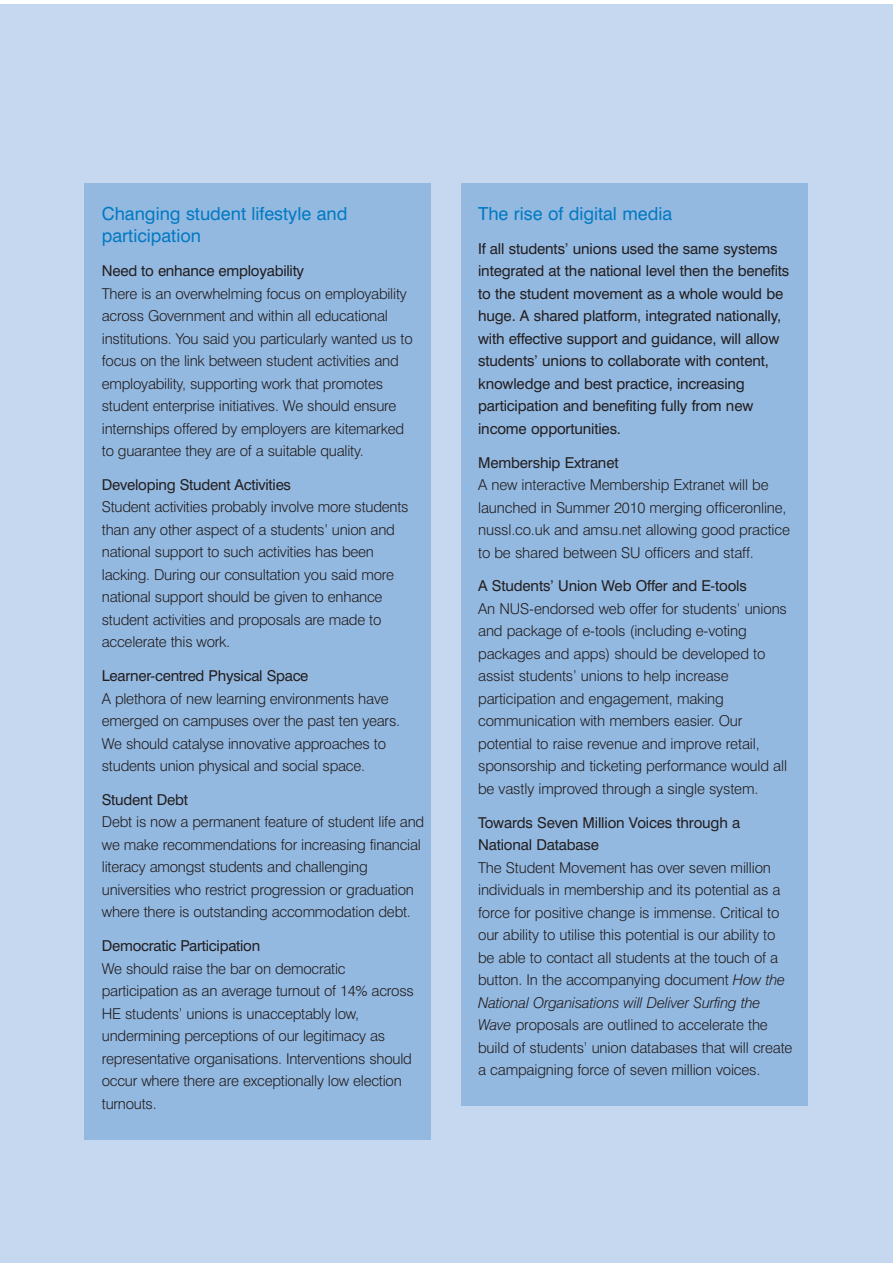
<style>
.page{position:relative;width:893px;height:1263px;background:#fff}
.page>*{position:absolute;margin:0;border:0;box-sizing:border-box;transform-origin:0 0}
.t1{font:18px/22.5px "Swiss 721 BT";color:#0079c2}
.t2{font:300 15px/22.5px "Swiss 721 BT";letter-spacing:-.015em;color:#231f20}
.t3{font:15px/22.5px "Swiss 721 BT";letter-spacing:-.01em;color:#231f20}
.s1{font-style:italic}
</style>
<div class="page">
<div style="left:0;top:4px;width:893px;height:1259px;background:#c6d8ef"></div>
<div style="left:85px;top:183px;width:346px;height:957px;background:#94b9e1"></div>
<div style="left:461px;top:183px;width:347px;height:923px;background:#94b9e1"></div>
<p class="t1" style="left:102px;top:203px;width:247px">Changing student lifestyle and participation</p>
<p class="t3" style="left:102px;top:260px;width:204px">Need to enhance employability</p>
<p class="t2" style="left:102px;top:284px;width:312px">There is an overwhelming focus on employability across Government and within all educational institutions. You said you particularly wanted us to focus on the link between student activities and employability, supporting work that promotes student enterprise initiatives. We should ensure internships offered by employers are kitemarked to guarantee they are of a suitable quality.</p>
<p class="t3" style="left:102px;top:474px;width:191px">Developing Student Activities</p>
<p class="t2" style="left:102px;top:497px;width:308px">Student activities probably involve more students than any other aspect of a students’ union and national support to such activities has been lacking. During our consultation you said more national support should be given to enhance student activities and proposals are made to accelerate this work.</p>
<p class="t3" style="left:102px;top:665px;width:208px">Learner-centred Physical Space</p>
<p class="t2" style="left:102px;top:689px;width:300px">A plethora of new learning environments have emerged on campuses over the past ten years.<br>We should catalyse innovative approaches to students union physical and social space.</p>
<p class="t3" style="left:102px;top:789px;width:88px">Student Debt</p>
<p class="t2" style="left:102px;top:812px;width:324px">Debt is now a permanent feature of student life and we make recommendations for increasing financial literacy amongst students and challenging universities who restrict progression or graduation where there is outstanding accommodation debt.</p>
<p class="t3" style="left:102px;top:935px;width:160px">Democratic Participation</p>
<p class="t2" style="left:102px;top:959px;width:314px">We should raise the bar on democratic participation as an average turnout of 14% across HE students’ unions is unacceptably low, undermining perceptions of our legitimacy as representative organisations. Interventions should occur where there are exceptionally low election turnouts.</p>
<p class="t1" style="left:478px;top:203px;width:196px">The rise of digital media</p>
<p class="t3" style="left:478px;top:238px;width:313px">If all students’ unions used the same systems integrated at the national level then the benefits to the student movement as a whole would be huge. A shared platform, integrated nationally, with effective support and guidance, will allow students’ unions to collaborate with content, knowledge and best practice, increasing participation and benefiting fully from new income opportunities.</p>
<p class="t3" style="left:478px;top:452px;width:142px">Membership Extranet</p>
<p class="t2" style="left:478px;top:475px;width:313px">A new interactive Membership Extranet will be launched in Summer 2010 merging officeronline, nussl.co.uk and amsu.net allowing good practice to be shared between SU officers and staff.</p>
<p class="t3" style="left:478px;top:576px;width:270px">A Students’ Union Web Offer and E-tools</p>
<p class="t2" style="left:478px;top:599px;width:310px">An NUS-endorsed web offer for students’ unions and package of e-tools (including e-voting packages and apps) should be developed to assist students’ unions to help increase participation and engagement, making communication with members easier. Our potential to raise revenue and improve retail, sponsorship and ticketing performance would all be vastly improved through a single system.</p>
<p class="t3" style="left:478px;top:812px;width:264px">Towards Seven Million Voices through a<br>National Database</p>
<p class="t2" style="left:478px;top:858px;width:316px">The Student Movement has over seven million individuals in membership and its potential as a force for positive change is immense. Critical to our ability to utilise this potential is our ability to be able to contact all students at the touch of a button. In the accompanying document <span class="s1">How the National Organisations will Deliver Surfing the Wave</span> proposals are outlined to accelerate the build of students’ union databases that will create a campaigning force of seven million voices.</p>
</div>
